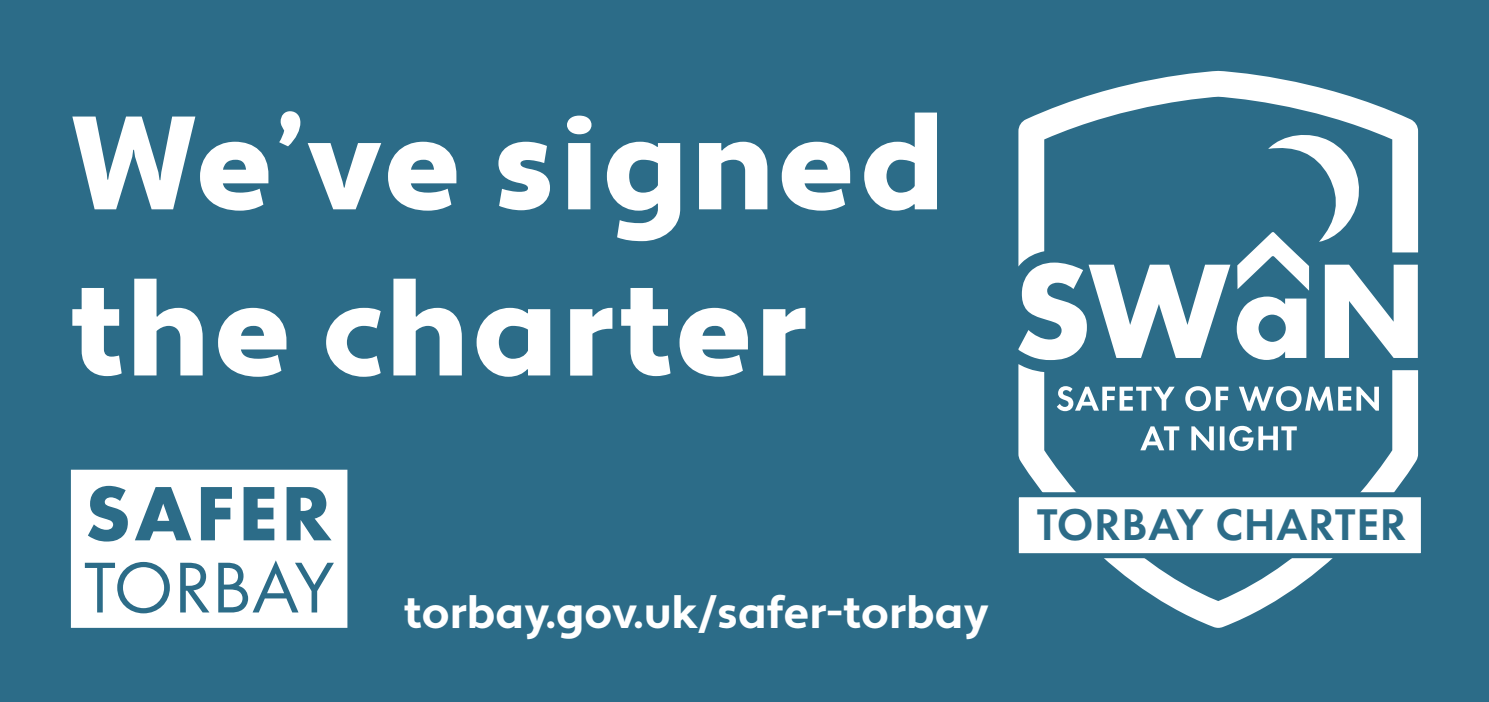
<style>
.page{position:relative;width:1489px;height:702px;background:#fff}
.page>*{position:absolute;margin:0;border:0;box-sizing:border-box;transform-origin:0 0}
.t1{font:900 132.5px/166px "Apertura";letter-spacing:.02em;color:#fff}
.t2{font:600 46px "Futura PT";letter-spacing:.015em;color:#2c6c88}
.t3{font:700 45px "Apertura";color:#fff}
</style>
<div class="page">
<div style="left:0;top:0;width:1488px;height:702px;background:#2c6c88"></div>
<svg style="left:71px;top:469px;width:276px;height:158px;fill:#fff"></svg>
<div style="left:123px;top:567px;width:41px;height:41px;background:#fff;border-radius:50%"></div>
<svg style="left:267px;top:573px;width:17px;height:20px"></svg>
<svg style="left:300px;top:497px;width:12px;height:14px"></svg>
<svg style="left:157px;top:503px;width:12px;height:18px"></svg>
<svg style="left:1018px;top:266px;width:399px;height:94px"></svg>
<svg style="left:1018px;top:71px;width:399px;height:195px"></svg>
<svg style="left:1018px;top:364px;width:399px;height:263px"></svg>
<div style="left:1013px;top:492px;width:412px;height:66px;background:#fff;border:5px solid #2c6c88"></div>
<h1 class="t1" style="left:71px;top:85px;width:870px">We’ve signed the charter</h1>
<p class="t3" style="left:404px;top:585px;width:586px">torbay.gov.uk/safer-torbay</p>
<p class="t2" style="left:1037px;top:496px;width:371px">TORBAY CHARTER</p>
</div>
